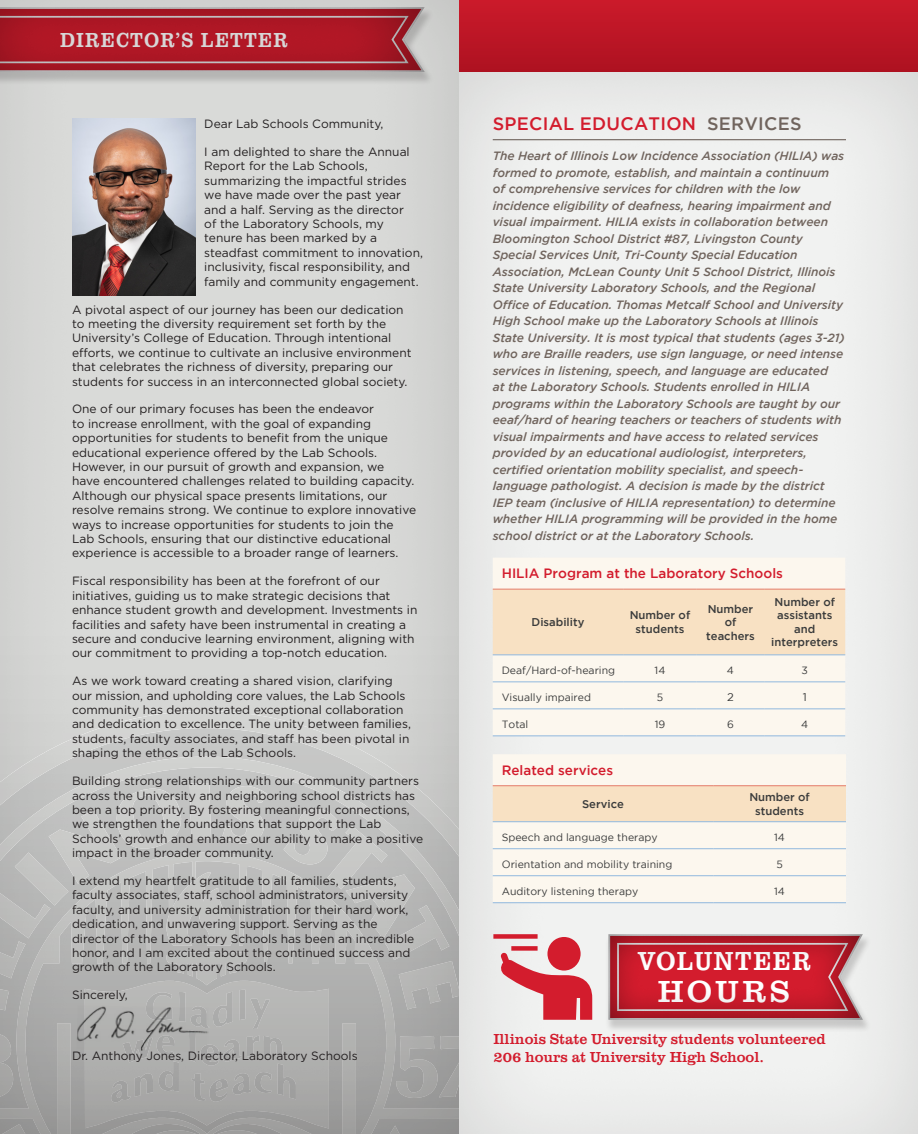
<style>
.page{position:relative;width:918px;height:1134px;background:#fff}
.page>*{position:absolute;margin:0;border:0;box-sizing:border-box;transform-origin:0 0}
.t1{font:31.5px "Clarendon URW";letter-spacing:.1em;color:#fff}
.t2{font:27px "Clarendon URW Ext Nar";letter-spacing:.05em;color:#fff}
.t3{font:21px "Clarendon URW Ext Nar";letter-spacing:.05em;color:#fff}
.HEADINGS__Lined__tan{font:500 18px "Gotham";letter-spacing:.015em;color:#d31c2d}
.t4{font:15px/18px "Clarendon URW";color:#d31c2d}
.CHART__Head{font:500 13.5px "Gotham";color:#d31c2d}
.t5{font:12px/14.4px "Gotham";color:#231f20}
.CHART__Text{font:italic 500 12px/16.5px "Gotham";letter-spacing:-.005em;color:#70645d}
.CHART__Subheads{font:500 11.25px/13.5px "Gotham";color:#3a3b3b;text-align:center}
.CHART__Subheads-2{font:11.25px "Gotham";color:#3a3b3b}
.CHART__Text-2{font:10.5px "Gotham";color:#3a3b3b}
.CHART__Subheads-3{font:10.5px "Gotham";color:#3a3b3b}
.s1{color:#70645d}
</style>
<div class="page">
<div style="left:0;top:0;width:460px;height:1134px;background:#d9dad8"></div>
<div style="left:458px;top:66px;width:460px;height:1068px;background:#eff0ef"></div>
<div style="left:459px;top:0;width:459px;height:72px;background:linear-gradient(to right,#bc1625,#bc1625)"></div>
<div style="left:0;top:601px;width:459px;height:533px;background:linear-gradient(to bottom,#dddedc,#a1a0a0)"></div>
<hr style="left:493px;top:139px;width:353px;height:1px;background:#70645d">
<div style="left:493px;top:558px;width:352px;height:177px;background:#fcf7ee"></div>
<div style="left:493px;top:590px;width:352px;height:64px;background:#f8e1c3"></div>
<hr style="left:493px;top:589px;width:130px;height:1px;background:#e57d6a">
<hr style="left:623px;top:589px;width:74px;height:1px;background:#e57d6a">
<hr style="left:697px;top:589px;width:67px;height:1px;background:#e57d6a">
<hr style="left:764px;top:589px;width:81px;height:1px;background:#e57d6a">
<hr style="left:493px;top:654px;width:130px;height:1px;background:#90b8de">
<hr style="left:623px;top:654px;width:74px;height:1px;background:#90b8de">
<hr style="left:697px;top:654px;width:67px;height:1px;background:#90b8de">
<hr style="left:764px;top:654px;width:81px;height:1px;background:#90b8de">
<hr style="left:493px;top:681px;width:130px;height:1px;background:#90b8de">
<hr style="left:623px;top:681px;width:74px;height:1px;background:#90b8de">
<hr style="left:697px;top:681px;width:67px;height:1px;background:#90b8de">
<hr style="left:764px;top:681px;width:81px;height:1px;background:#90b8de">
<hr style="left:493px;top:708px;width:130px;height:1px;background:#90b8de">
<hr style="left:623px;top:708px;width:74px;height:1px;background:#90b8de">
<hr style="left:697px;top:708px;width:67px;height:1px;background:#90b8de">
<hr style="left:764px;top:708px;width:81px;height:1px;background:#90b8de">
<hr style="left:493px;top:735px;width:130px;height:1px;background:#90b8de">
<hr style="left:623px;top:735px;width:74px;height:1px;background:#90b8de">
<hr style="left:697px;top:735px;width:67px;height:1px;background:#90b8de">
<hr style="left:764px;top:735px;width:81px;height:1px;background:#90b8de">
<div style="left:493px;top:755px;width:353px;height:147px;background:#fcf7ee"></div>
<div style="left:493px;top:786px;width:353px;height:35px;background:#f8e1c3"></div>
<hr style="left:493px;top:785px;width:220px;height:1px;background:#e57d6a">
<hr style="left:713px;top:785px;width:133px;height:1px;background:#e57d6a">
<hr style="left:493px;top:821px;width:220px;height:1px;background:#90b8de">
<hr style="left:713px;top:821px;width:133px;height:1px;background:#90b8de">
<hr style="left:493px;top:848px;width:220px;height:1px;background:#90b8de">
<hr style="left:713px;top:848px;width:133px;height:1px;background:#90b8de">
<hr style="left:493px;top:875px;width:220px;height:1px;background:#90b8de">
<hr style="left:713px;top:875px;width:133px;height:1px;background:#90b8de">
<hr style="left:493px;top:902px;width:220px;height:1px;background:#90b8de">
<div style="left:0;top:0;width:463px;height:113px;background:#231f20;opacity:.5"></div>
<img style="left:72px;top:119px;width:123px;height:176px">
<div style="left:567px;top:890px;width:336px;height:171px;background:#231f20;opacity:.5"></div>
<svg style="left:493px;top:934px;width:99px;height:86px"></svg>
<img style="left:77px;top:1005px;width:132px;height:47px">
<h3 class="t3" style="left:60px;top:27px;width:229px">DIRECTOR’S LETTER</h3>
<p class="t5" style="left:204px;top:116px;width:181px">Dear Lab Schools Community,</p>
<p class="t5" style="left:204px;top:144px;width:220px">I am delighted to share the Annual<br>Report for the Lab Schools, summarizing the impactful strides we have made over the past year and a half. Serving as the director<br>of the Laboratory Schools, my tenure has been marked by a steadfast commitment to innovation, inclusivity, fiscal responsibility, and family and community engagement.</p>
<p class="t5" style="left:72px;top:302px;width:341px">A pivotal aspect of our journey has been our dedication to meeting the diversity requirement set forth by the University’s College of Education. Through intentional efforts, we continue to cultivate an inclusive environment that celebrates the richness of diversity, preparing our students for success in an interconnected global society.</p>
<p class="t5" style="left:72px;top:402px;width:346px">One of our primary focuses has been the endeavor<br>to increase enrollment, with the goal of expanding opportunities for students to benefit from the unique educational experience offered by the Lab Schools.<br>However, in our pursuit of growth and expansion, we<br>have encountered challenges related to building capacity.<br>Although our physical space presents limitations, our resolve remains strong. We continue to explore innovative ways to increase opportunities for students to join the Lab Schools, ensuring that our distinctive educational experience is accessible to a broader range of learners.</p>
<p class="t5" style="left:72px;top:574px;width:347px">Fiscal responsibility has been at the forefront of our initiatives, guiding us to make strategic decisions that enhance student growth and development. Investments in facilities and safety have been instrumental in creating a secure and conducive learning environment, aligning with our commitment to providing a top-notch education.</p>
<p class="t5" style="left:72px;top:674px;width:340px">As we work toward creating a shared vision, clarifying our mission, and upholding core values, the Lab Schools community has demonstrated exceptional collaboration and dedication to excellence. The unity between families, students, faculty associates, and staff has been pivotal in shaping the ethos of the Lab Schools.</p>
<p class="t5" style="left:72px;top:773px;width:353px">Building strong relationships with our community partners across the University and neighboring school districts has been a top priority. By fostering meaningful connections, we strengthen the foundations that support the Lab Schools’ growth and enhance our ability to make a positive impact in the broader community.</p>
<p class="t5" style="left:72px;top:873px;width:344px">I extend my heartfelt gratitude to all families, students, faculty associates, staff, school administrators, university faculty, and university administration for their hard work, dedication, and unwavering support. Serving as the director of the Laboratory Schools has been an incredible honor, and I am excited about the continued success and growth of the Laboratory Schools.</p>
<p class="t5" style="left:72px;top:988px;width:57px">Sincerely,</p>
<p class="t5" style="left:72px;top:1049px;width:287px">Dr. Anthony Jones, Director, Laboratory Schools</p>
<p class="HEADINGS__Lined__tan" style="left:493px;top:114px;width:310px">SPECIAL EDUCATION <span class="s1">SERVICES</span></p>
<p class="CHART__Text" style="left:493px;top:148px;width:354px">The Heart of Illinois Low Incidence Association (HILIA) was formed to promote, establish, and maintain a continuum<br>of comprehensive services for children with the low incidence eligibility of deafness, hearing impairment and visual impairment. HILIA exists in collaboration between Bloomington School District #87, Livingston County Special Services Unit, Tri-County Special Education Association, McLean County Unit 5 School District, Illinois State University Laboratory Schools, and the Regional Office of Education. Thomas Metcalf School and University High School make up the Laboratory Schools at Illinois State University. It is most typical that students (ages 3-21) who are Braille readers, use sign language, or need intense services in listening, speech, and language are educated<br>at the Laboratory Schools. Students enrolled in HILIA programs within the Laboratory Schools are taught by our eeaf/hard of hearing teachers or teachers of students with visual impairments and have access to related services provided by an educational audiologist, interpreters, certified orientation mobility specialist, and speech&shy;language pathologist. A decision is made by the district IEP team (inclusive of HILIA representation) to determine whether HILIA programming will be provided in the home school district or at the Laboratory Schools.</p>
<p class="CHART__Head" style="left:502px;top:566px;width:283px">HILIA Program at the Laboratory Schools</p>
<p class="CHART__Subheads" style="left:532px;top:615px;width:54px">Disability</p>
<p class="CHART__Subheads" style="left:630px;top:608px;width:62px">Number of students</p>
<p class="CHART__Subheads" style="left:706px;top:602px;width:50px">Number of teachers</p>
<p class="CHART__Subheads" style="left:771px;top:595px;width:68px">Number of assistants and interpreters</p>
<p class="CHART__Text-2" style="left:502px;top:664px;width:115px">Deaf/Hard-of-hearing</p>
<p class="CHART__Text-2" style="left:655px;top:664px;width:12px">14</p>
<p class="CHART__Text-2" style="left:727px;top:664px;width:9px">4</p>
<p class="CHART__Text-2" style="left:802px;top:664px;width:8px">3</p>
<p class="CHART__Text-2" style="left:502px;top:691px;width:91px">Visually impaired</p>
<p class="CHART__Subheads-3" style="left:657px;top:691px;width:8px">5</p>
<p class="CHART__Subheads-2" style="left:727px;top:691px;width:8px">2</p>
<p class="CHART__Subheads-2" style="left:803px;top:691px;width:6px">1</p>
<p class="CHART__Text-2" style="left:502px;top:718px;width:28px">Total</p>
<p class="CHART__Text-2" style="left:655px;top:718px;width:12px">19</p>
<p class="CHART__Text-2" style="left:727px;top:718px;width:8px">6</p>
<p class="CHART__Text-2" style="left:801px;top:718px;width:9px">4</p>
<p class="CHART__Head" style="left:502px;top:762px;width:113px">Related services</p>
<p class="CHART__Subheads" style="left:582px;top:797px;width:43px">Service</p>
<p class="CHART__Subheads" style="left:749px;top:790px;width:62px">Number of students</p>
<p class="CHART__Text-2" style="left:502px;top:831px;width:158px">Speech and language therapy</p>
<p class="CHART__Text-2" style="left:774px;top:831px;width:12px">14</p>
<p class="CHART__Text-2" style="left:502px;top:858px;width:172px">Orientation and mobility training</p>
<p class="CHART__Subheads-3" style="left:776px;top:858px;width:8px">5</p>
<p class="CHART__Text-2" style="left:502px;top:885px;width:138px">Auditory listening therapy</p>
<p class="CHART__Text-2" style="left:774px;top:885px;width:12px">14</p>
<h2 class="t2" style="left:638px;top:945px;width:175px">VOLUNTEER</h2>
<h1 class="t1" style="left:658px;top:968px;width:134px">HOURS</h1>
<p class="t4" style="left:493px;top:1029px;width:334px">Illinois State University students volunteered<br>206 hours at University High School.</p>
</div>
